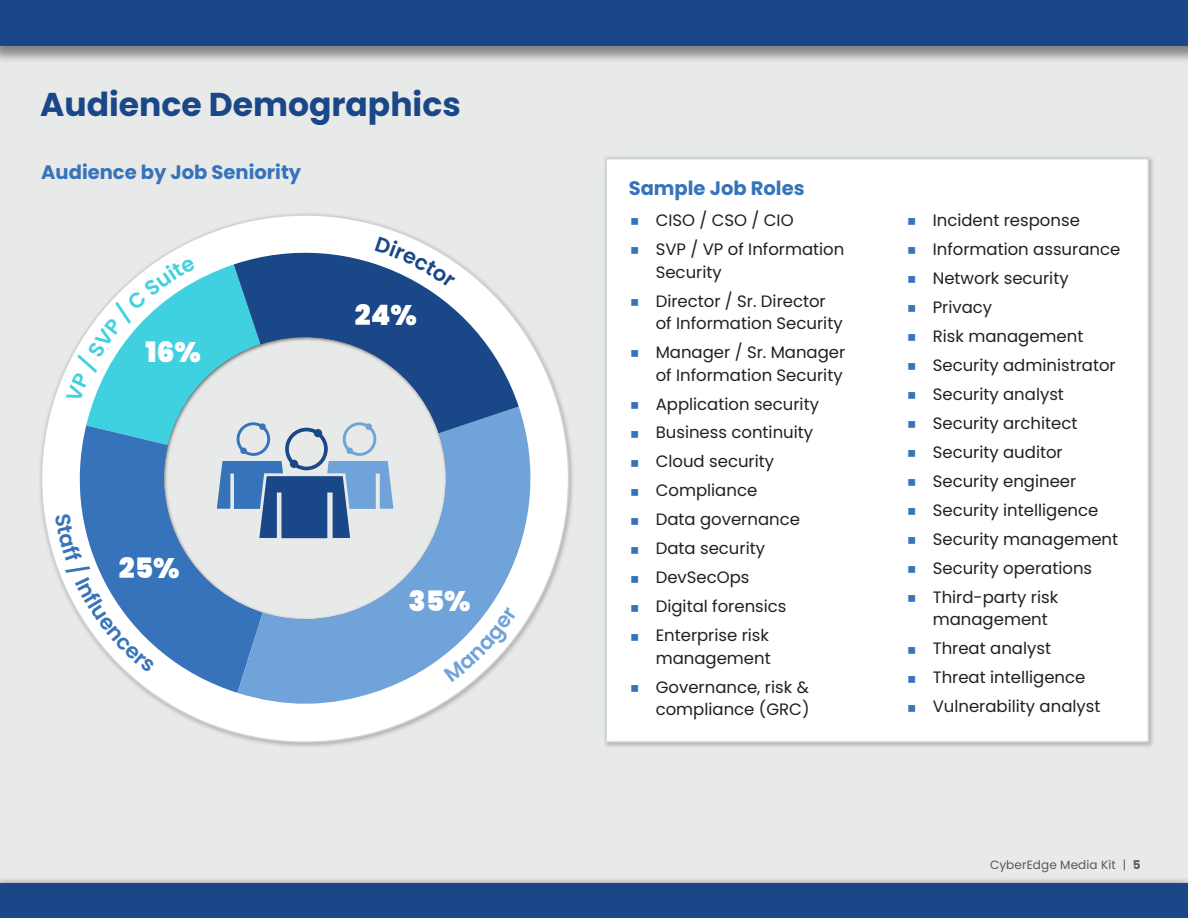
<style>
.page{position:relative;width:1188px;height:918px;background:#fff}
.page>*{position:absolute;margin:0;border:0;box-sizing:border-box;transform-origin:0 0}
.Page_Headers__blue{font:700 33px "Poppins";color:#1a4787}
.Page_Body_Copy_Bullets{font:900 28.2px "Poppins";color:#fff}
.Page_Subheads__Med_Blue{font:700 19.5px "Poppins";color:#3673ba}
.t1{font:16.5px/22.5px "Poppins";color:#231f20}
.t2{font:12px "Poppins";letter-spacing:.01em;color:#57585a}
.s1{font-weight:700}
</style>
<div class="page">
<div style="left:0;top:36px;width:1188px;height:882px;background:#e8e9e9"></div>
<div style="left:0;top:0;width:1188px;height:64px;background:#231f20;opacity:.5"></div>
<div style="left:0;top:0;width:1188px;height:46px;background:#194787"></div>
<div style="left:0;top:876px;width:1188px;height:42px;background:#231f20;opacity:.5"></div>
<div style="left:0;top:883px;width:1188px;height:35px;background:#194787"></div>
<div style="left:602px;top:155px;width:553px;height:594px;background:#231f20;opacity:.3"></div>
<div style="left:605px;top:158px;width:544px;height:585px;background:#fff;border:2px solid #d1d4d4"></div>
<div style="left:42px;top:215px;width:527px;height:527px;background:#fff;border-radius:50%"></div>
<svg style="left:86px;top:264px;width:148px;height:161px;fill:#40d1e0"></svg>
<svg style="left:79px;top:425px;width:158px;height:268px;fill:#3673ba"></svg>
<svg style="left:237px;top:408px;width:321px;height:300px"></svg>
<svg style="left:234px;top:225px;width:285px;height:253px"></svg>
<svg style="left:124px;top:299px;width:361px;height:360px;background:#8baecd"></svg>
<svg style="left:214px;top:422px;width:183px;height:120px;background:#95adca"></svg>
<svg style="left:66px;top:257px;width:130px;height:145px"></svg>
<svg style="left:375px;top:236px;width:80px;height:52px"></svg>
<svg style="left:55px;top:513px;width:100px;height:160px"></svg>
<svg style="left:444px;top:607px;width:73px;height:75px"></svg>
<p class="Page_Headers__blue" style="left:40px;top:85px;width:422px">Audience Demographics</p>
<p class="Page_Subheads__Med_Blue" style="left:41px;top:161px;width:262px">Audience by Job Seniority</p>
<p class="Page_Body_Copy_Bullets" style="left:146px;top:336px;width:57px">16%</p>
<p class="Page_Body_Copy_Bullets" style="left:355px;top:298px;width:64px">24%</p>
<p class="Page_Body_Copy_Bullets" style="left:119px;top:552px;width:62px">25%</p>
<p class="Page_Body_Copy_Bullets" style="left:408px;top:584px;width:64px">35%</p>
<p class="Page_Subheads__Med_Blue" style="left:629px;top:177px;width:177px">Sample Job Roles</p>
<p class="t1" style="left:656px;top:209px;width:139px">CISO / CSO / CIO</p>
<p class="t1" style="left:656px;top:238px;width:190px">SVP / VP of Information<br>Security</p>
<p class="t1" style="left:656px;top:290px;width:188px">Director / Sr. Director of Information Security</p>
<p class="t1" style="left:656px;top:341px;width:191px">Manager / Sr. Manager of Information Security</p>
<p class="t1" style="left:656px;top:393px;width:165px">Application security</p>
<p class="t1" style="left:656px;top:422px;width:159px">Business continuity</p>
<p class="t1" style="left:656px;top:451px;width:120px">Cloud security</p>
<p class="t1" style="left:656px;top:480px;width:103px">Compliance</p>
<p class="t1" style="left:656px;top:508px;width:146px">Data governance</p>
<p class="t1" style="left:656px;top:537px;width:111px">Data security</p>
<p class="t1" style="left:656px;top:566px;width:95px">DevSecOps</p>
<p class="t1" style="left:656px;top:595px;width:132px">Digital forensics</p>
<p class="t1" style="left:656px;top:624px;width:117px">Enterprise risk management</p>
<p class="t1" style="left:656px;top:676px;width:155px">Governance, risk &amp; compliance (GRC)</p>
<p class="t1" style="left:933px;top:209px;width:149px">Incident response</p>
<p class="t1" style="left:933px;top:238px;width:189px">Information assurance</p>
<p class="t1" style="left:933px;top:267px;width:137px">Network security</p>
<p class="t1" style="left:933px;top:296px;width:61px">Privacy</p>
<p class="t1" style="left:933px;top:325px;width:152px">Risk management</p>
<p class="t1" style="left:933px;top:354px;width:185px">Security administrator</p>
<p class="t1" style="left:933px;top:383px;width:133px">Security analyst</p>
<p class="t1" style="left:933px;top:412px;width:146px">Security architect</p>
<p class="t1" style="left:933px;top:441px;width:132px">Security auditor</p>
<p class="t1" style="left:933px;top:470px;width:145px">Security engineer</p>
<p class="t1" style="left:933px;top:499px;width:167px">Security intelligence</p>
<p class="t1" style="left:933px;top:528px;width:187px">Security management</p>
<p class="t1" style="left:933px;top:557px;width:161px">Security operations</p>
<p class="t1" style="left:933px;top:586px;width:127px">Third-party risk management</p>
<p class="t1" style="left:933px;top:637px;width:120px">Threat analyst</p>
<p class="t1" style="left:933px;top:666px;width:154px">Threat intelligence</p>
<p class="t1" style="left:933px;top:695px;width:169px">Vulnerability analyst</p>
<p class="t2" style="left:990px;top:858px;width:152px">CyberEdge Media Kit | <span class="s1">5</span></p>
</div>
